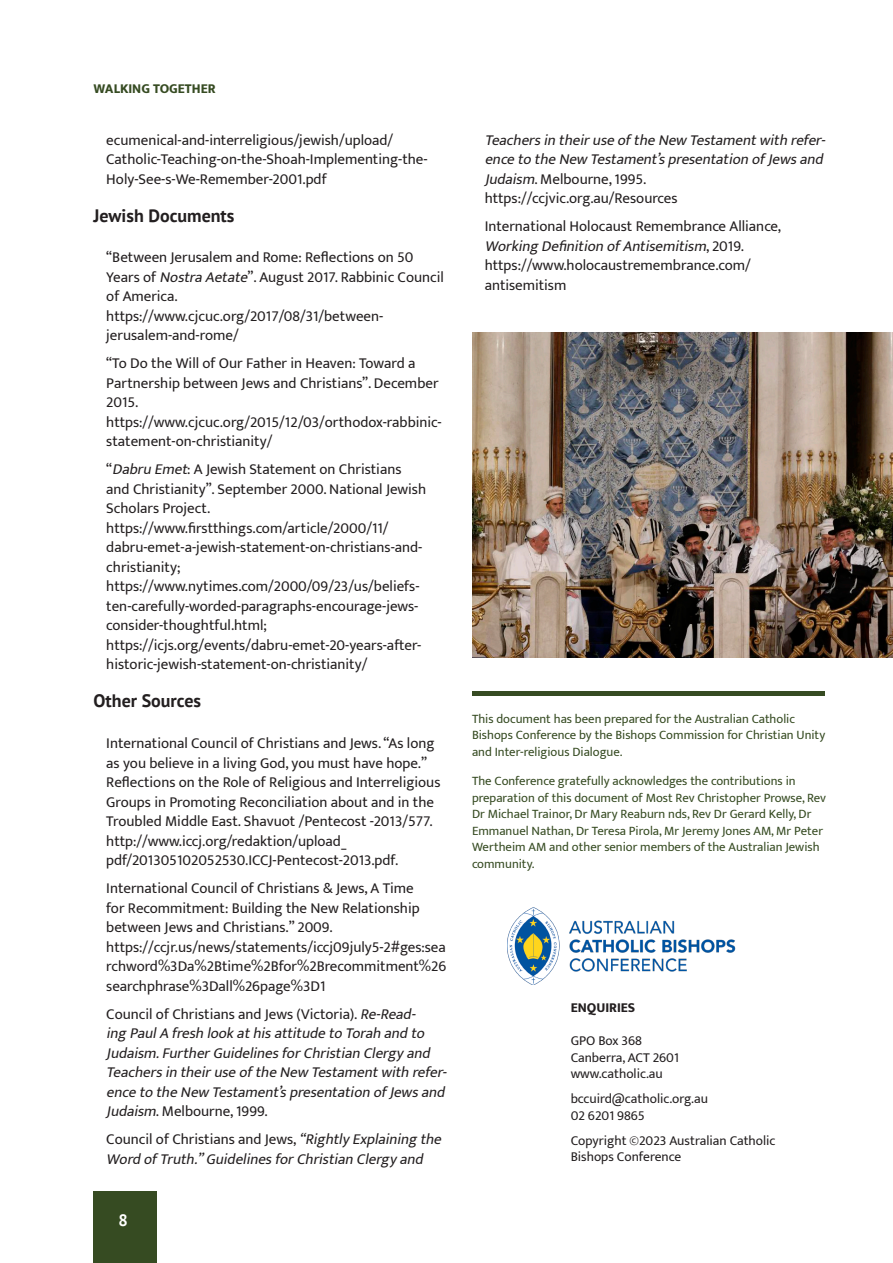
<style>
.page{position:relative;width:893px;height:1263px;background:#fff}
.page>*{position:absolute;margin:0;border:0;box-sizing:border-box;transform-origin:0 0}
.Header_02{font:700 18px "PT Sans";color:#231f20}
.t1{font:700 16.5px "PT Sans";color:#fff}
.Sources_Text{font:15px/19.5px "Mukta";color:#231f20}
.Sources_Text-2{font:italic 15px/19.5px "Mukta";color:#231f20}
.t2{font:13.5px/16.5px "Mukta";color:#231f20}
.t3{font:800 13.5px "Mukta";color:#364b22}
.t4{font:800 13.5px "Mukta";color:#231f20}
.t5{font:12.75px/16.5px "Mukta";color:#364b22}
.s1{font-style:italic}
.s2{font-style:normal}
</style>
<div class="page">
<div style="left:94px;top:1191px;width:63px;height:72px;background:#364b22"></div>
<img style="left:472px;top:333px;width:421px;height:324px">
<img style="left:508px;top:908px;width:228px;height:76px">
<hr style="left:472px;top:691px;width:353px;height:4px;background:#364b22">
<p class="t3" style="left:94px;top:80px;width:124px">WALKING TOGETHER</p>
<p class="Sources_Text" style="left:106px;top:130px;width:323px">ecumenical-and-interreligious/jewish/upload/<br>Catholic-Teaching-on-the-Shoah-Implementing-the-<br>Holy-See-s-We-Remember-2001.pdf</p>
<p class="Header_02" style="left:94px;top:203px;width:142px">Jewish Documents</p>
<p class="Sources_Text" style="left:106px;top:247px;width:339px">“Between Jerusalem and Rome: Reflections on 50<br>Years of <span class="s1">NostraAetate</span>”. August 2017. Rabbinic Council of America. https://www.cjcuc.org/2017/08/31/between&shy;jerusalem-and-rome/</p>
<p class="Sources_Text" style="left:106px;top:353px;width:337px">“To Do the Will of Our Father in Heaven: Toward a Partnership between Jews and Christians”. December 2015. https://www.cjcuc.org/2015/12/03/orthodox-rabbinic&shy;statement-on-christianity/</p>
<p class="Sources_Text" style="left:106px;top:459px;width:321px">“<span class="s1">Dabru Emet</span>: A Jewish Statement on Christians and Christianity”. September 2000. National Jewish Scholars Project. https://www.firstthings.com/article/2000/11/ dabru-emet-a-jewish-statement-on-christians-and&shy;christianity; https://www.nytimes.com/2000/09/23/us/beliefs&shy;ten-carefully-worded-paragraphs-encourage-jews&shy;consider-thoughtful.html; https://icjs.org/events/dabru-emet-20-years-after&shy;historic-jewish-statement-on-christianity/</p>
<p class="Header_02" style="left:94px;top:689px;width:109px">Other Sources</p>
<p class="Sources_Text" style="left:106px;top:733px;width:336px">International Council of Christians and Jews. “As long as you believe in a living God, you must have hope.” Reflections on the Role of Religious and Interreligious Groups in Promoting Reconciliation about and in the Troubled Middle East. Shavuot /Pentecost -2013/577. http://www.iccj.org/redaktion/upload_ pdf/201305102052530.ICCJ-Pentecost-2013.pdf.</p>
<p class="Sources_Text" style="left:106px;top:878px;width:341px">International Council of Christians &amp; Jews, A Time<br>for Recommitment: Building the New Relationship between Jews and Christians.” 2009. https://ccjr.us/news/statements/iccj09july5-2#ges:sea rchword%3Da%2Btime%2Bfor%2Brecommitment%26 searchphrase%3Dall%26page%3D1</p>
<p class="Sources_Text-2" style="left:106px;top:1004px;width:346px"><span class="s2">Council of Christians and Jews (Victoria).</span> Re-Read-<br>ing PaulA fresh lookathisattitudeto Torah andto Judaism.FurtherGuidelinesforChristianClergyand TeachersintheiruseoftheNew Testamentwith refer&shy;enceto theNew Testament’spresentationofJewsand Judaism<span class="s2">. Melbourne, 1999.</span></p>
<p class="Sources_Text-2" style="left:106px;top:1129px;width:341px"><span class="s2">Council of Christians and Jews,</span> “RightlyExplaining the<br>WordofTruth.”GuidelinesforChristianClergyand</p>
<p class="t1" style="left:119px;top:1209px;width:11px">8</p>
<p class="Sources_Text-2" style="left:485px;top:130px;width:346px">TeachersintheiruseoftheNew Testamentwith refer&shy;enceto theNew Testament’spresentationofJewsand Judaism<span class="s2">. Melbourne, 1995. https://ccjvic.org.au/Resources</span></p>
<p class="Sources_Text" style="left:485px;top:216px;width:298px">International Holocaust Remembrance Alliance, <span class="s1">Working DefinitionofAntisemitism</span>, 2 0 1 9 . https://www.holocaustremembrance.com/ antisemitism</p>
<p class="t5" style="left:472px;top:710px;width:355px">This document has been prepared for the Australian Catholic<br>Bishops Conference by the Bishops Commission for Christian Unity and Inter-religious Dialogue.</p>
<p class="t5" style="left:472px;top:772px;width:356px">The Conference gratefully acknowledges the contributions in preparation of this document of Most Rev Christopher Prowse, Rev Dr Michael Trainor, Dr Mary Reaburn nds, Rev Dr Gerard Kelly, Dr Emmanuel Nathan, Dr Teresa Pirola, Mr Jeremy Jones AM, Mr Peter Wertheim AM and other senior members of the Australian Jewish community.</p>
<p class="t4" style="left:571px;top:999px;width:66px">ENQUIRIES</p>
<p class="t2" style="left:571px;top:1032px;width:110px">GPO Box 368<br>Canberra, ACT 2601 www.catholic.au</p>
<p class="t2" style="left:571px;top:1090px;width:139px">bccuird@catholic.org.au<br>02 6201 9865</p>
<p class="t2" style="left:571px;top:1132px;width:206px">Copyright ©2023 Australian Catholic<br>Bishops Conference</p>
</div>
